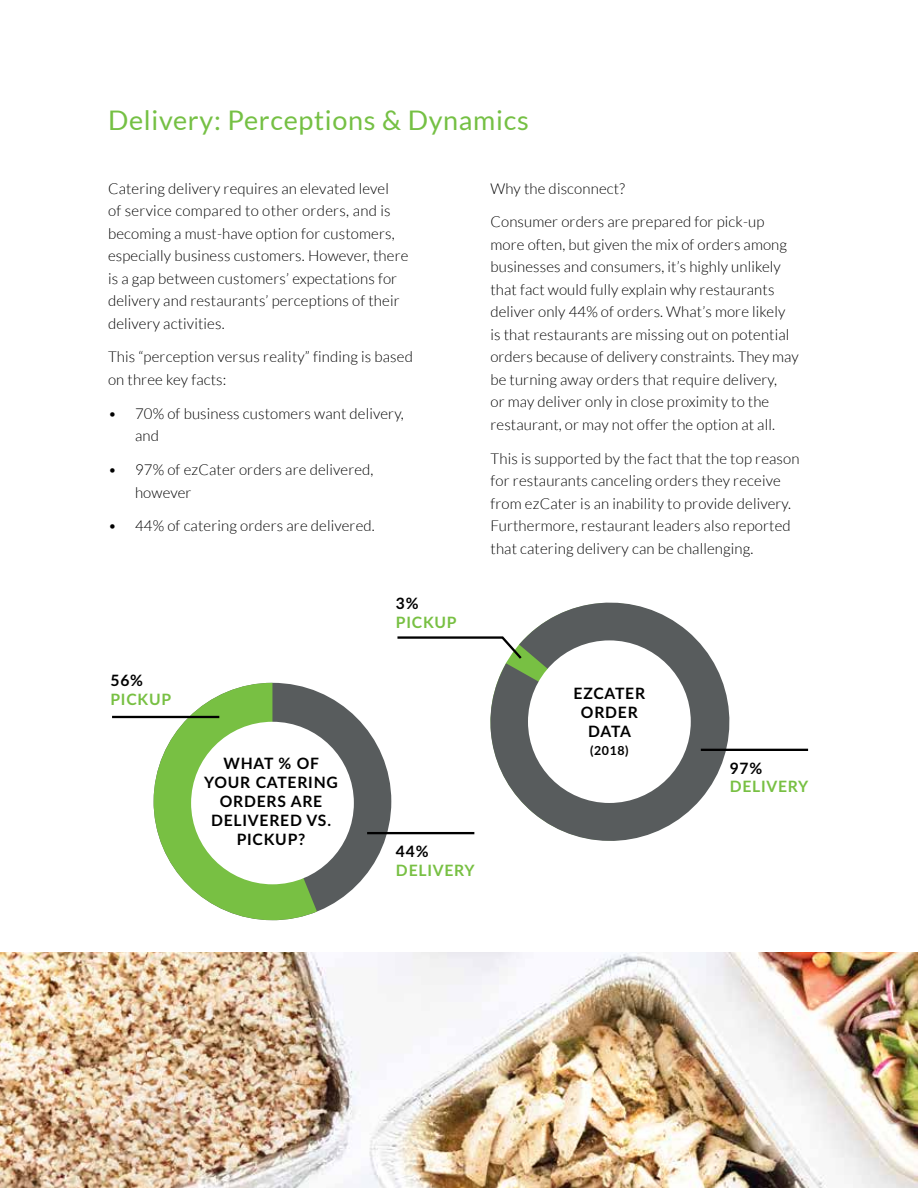
<style>
.page{position:relative;width:918px;height:1188px;background:#fff}
.page>*{position:absolute;margin:0;border:0;box-sizing:border-box;transform-origin:0 0}
.t1{font:27px "Lato";letter-spacing:.025em;color:#75c044}
.t2{font:700 15.6px/18.8px "Lato";letter-spacing:.05em;color:#000;text-align:center}
.t3{font:700 15.6px "Lato";letter-spacing:.05em;color:#78c043}
.t4{font:300 15px/22.5px "Lato";letter-spacing:.01em;color:#000}
.t5{font:700 12.45px "Lato";color:#000}
</style>
<div class="page">
<img style="left:0;top:953px;width:918px;height:235px">
<div style="left:154px;top:683px;width:237px;height:237px;background:#585c5d;border-radius:50%"></div>
<hr style="left:367px;top:832px;width:107px;height:2px;background:#000">
<svg style="left:153px;top:752px;width:164px;height:169px;fill:#78c043"></svg>
<div style="left:191px;top:722px;width:163px;height:162px;background:#fff;border-radius:50%"></div>
<svg style="left:494px;top:602px;width:232px;height:239px;fill:#585c5d"></svg>
<div style="left:528px;top:640px;width:163px;height:163px;background:#fff;border-radius:50%"></div>
<svg style="left:112px;top:635px;width:697px;height:117px"></svg>
<h1 class="t1" style="left:108px;top:105px;width:422px">Delivery: Perceptions &amp; Dynamics</h1>
<p class="t4" style="left:108px;top:177px;width:302px">Catering delivery requires an elevated level<br>of service compared to other orders, and is becoming a must-have option for customers, especially business customers. However, there is a gap between customers’ expectations for delivery and restaurants’ perceptions of their delivery activities.</p>
<p class="t4" style="left:108px;top:346px;width:306px">This “perception versus reality” finding is based on three key facts:</p>
<p class="t4" style="left:135px;top:402px;width:270px;text-indent:-27px">• 70% of business customers want delivery, and</p>
<p class="t4" style="left:135px;top:458px;width:240px;text-indent:-27px">• 97% of ezCater orders are delivered, however</p>
<p class="t4" style="left:108px;top:515px;width:268px">• 44% of catering orders are delivered.</p>
<p class="t2" style="left:396px;top:593px;width:24px">3%</p>
<p class="t3" style="left:396px;top:610px;width:62px">PICKUP</p>
<p class="t4" style="left:491px;top:177px;width:136px">Why the disconnect?</p>
<p class="t4" style="left:491px;top:211px;width:310px">Consumer orders are prepared for pick-up more often, but given the mix of orders among businesses and consumers, it’s highly unlikely that fact would fully explain why restaurants deliver only 44% of orders. What’s more likely is that restaurants are missing out on potential orders because of delivery constraints. They may be turning away orders that require delivery,<br>or may deliver only in close proximity to the restaurant, or may not offer the option at all.</p>
<p class="t4" style="left:491px;top:447px;width:311px">This is supported by the fact that the top reason for restaurants canceling orders they receive from ezCater is an inability to provide delivery.<br>Furthermore, restaurant leaders also reported that catering delivery can be challenging.</p>
<p class="t2" style="left:111px;top:670px;width:34px">56%</p>
<p class="t3" style="left:111px;top:687px;width:62px">PICKUP</p>
<p class="t2" style="left:204px;top:754px;width:135px">WHAT % OF<br>YOUR CATERING<br>ORDERS ARE<br>DELIVERED VS.<br>PICKUP?</p>
<p class="t2" style="left:396px;top:841px;width:34px">44%</p>
<p class="t3" style="left:396px;top:858px;width:80px">DELIVERY</p>
<p class="t2" style="left:574px;top:683px;width:73px">EZCATER<br>ORDER<br>DATA</p>
<p class="t5" style="left:590px;top:742px;width:40px">(2018)</p>
<p class="t2" style="left:730px;top:758px;width:34px">97%</p>
<p class="t3" style="left:730px;top:775px;width:80px">DELIVERY</p>
</div>
